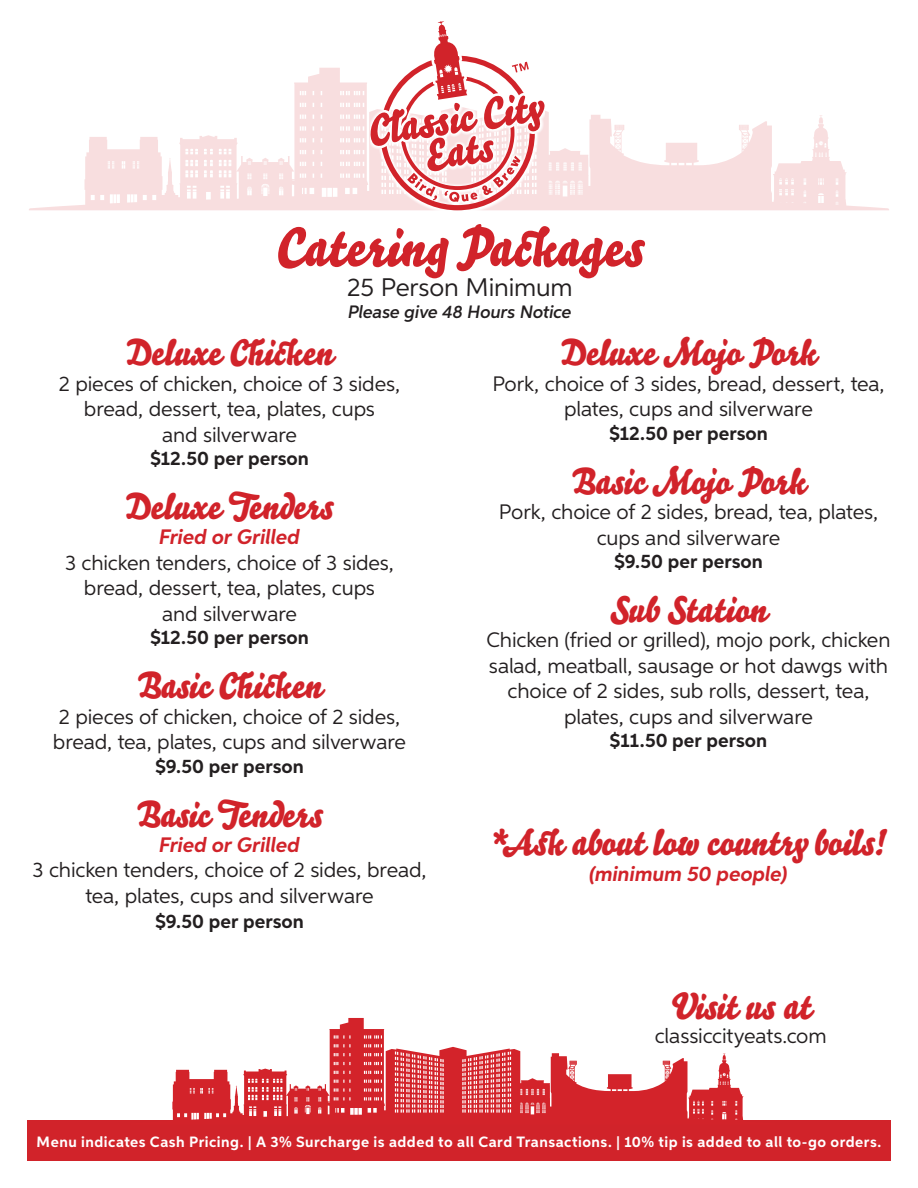
<style>
.page{position:relative;width:918px;height:1188px;background:#fff}
.page>*{position:absolute;margin:0;border:0;box-sizing:border-box;transform-origin:0 0}
.t1{font:54px "Bello Script Pro";letter-spacing:.005em;color:#d1232a}
.t2{font:36px "Bello Script Pro";letter-spacing:.005em;color:#d1232a}
.t3{font:25.5px "Neutro";letter-spacing:-.005em;color:#231f20}
.t4{font:21px/25.5px "Neutro";letter-spacing:-.01em;color:#231f20;text-align:center}
.t5{font:italic 700 21px "Neutro";color:#d1232a}
.t6{font:700 19.5px "Neutro";letter-spacing:.005em;color:#231f20}
.t7{font:italic 600 18px "Neutro";letter-spacing:-.005em;color:#231f20}
.t8{font:700 15px "Neutro";letter-spacing:.03em;color:#fff}
</style>
<div class="page">
<svg style="left:29px;top:68px;width:860px;height:142px"></svg>
<div style="left:27px;top:1120px;width:864px;height:41px;background:#d1232a"></div>
<svg style="left:371px;top:21px;width:174px;height:189px"></svg>
<svg style="left:172px;top:1018px;width:572px;height:102px"></svg>
<h1 class="t1" style="left:276px;top:205px;width:370px">Catering Packages</h1>
<p class="t3" style="left:347px;top:272px;width:227px">25 Person Minimum</p>
<p class="t7" style="left:348px;top:301px;width:225px">Please give 48 Hours Notice</p>
<h2 class="t2" style="left:126px;top:324px;width:208px">Deluxe Chicken</h2>
<p class="t4" style="left:59px;top:370px;width:343px">2 pieces of chicken, choice of 3 sides, bread, dessert, tea, plates, cups<br>and silverware</p>
<p class="t6" style="left:150px;top:446px;width:160px">$12.50 per person</p>
<h2 class="t2" style="left:126px;top:478px;width:209px">Deluxe Tenders</h2>
<p class="t5" style="left:159px;top:524px;width:142px">Fried or Grilled</p>
<p class="t4" style="left:65px;top:549px;width:330px">3 chicken tenders, choice of 3 sides, bread, dessert, tea, plates, cups and silverware</p>
<p class="t6" style="left:150px;top:626px;width:160px">$12.50 per person</p>
<h2 class="t2" style="left:137px;top:657px;width:186px">Basic Chicken</h2>
<p class="t4" style="left:53px;top:703px;width:355px;text-align:left">2 pieces of chicken, choice of 2 sides, bread, tea, plates, cups and silverware</p>
<p class="t6" style="left:155px;top:754px;width:150px">$9.50 per person</p>
<h2 class="t2" style="left:136px;top:786px;width:188px">Basic Tenders</h2>
<p class="t5" style="left:159px;top:832px;width:142px">Fried or Grilled</p>
<p class="t4" style="left:33px;top:857px;width:395px">3 chicken tenders, choice of 2 sides, bread, tea, plates, cups and silverware</p>
<p class="t6" style="left:155px;top:910px;width:150px">$9.50 per person</p>
<h2 class="t2" style="left:561px;top:324px;width:257px">Deluxe Mojo Pork</h2>
<p class="t4" style="left:492px;top:370px;width:394px">Pork, choice of 3 sides, bread, dessert, tea, plates, cups and silverware</p>
<p class="t6" style="left:609px;top:421px;width:160px">$12.50 per person</p>
<h2 class="t2" style="left:572px;top:453px;width:235px">Basic Mojo Pork</h2>
<p class="t4" style="left:499px;top:499px;width:381px">Pork, choice of 2 sides, bread, tea, plates, cups and silverware</p>
<p class="t6" style="left:614px;top:549px;width:150px">$9.50 per person</p>
<h2 class="t2" style="left:610px;top:581px;width:158px">Sub Station</h2>
<p class="t4" style="left:487px;top:627px;width:405px">Chicken (fried or grilled), mojo pork, chicken salad, meatball, sausage or hot dawgs with choice of 2 sides, sub rolls, dessert, tea, plates, cups and silverware</p>
<p class="t6" style="left:610px;top:729px;width:159px">$11.50 per person</p>
<h2 class="t2" style="left:488px;top:815px;width:402px">*Ask about low country boils!</h2>
<p class="t5" style="left:589px;top:860px;width:200px">(minimum 50 people)</p>
<h2 class="t2" style="left:670px;top:978px;width:142px">Visit us at</h2>
<p class="t4" style="left:655px;top:1022px;width:173px">classiccityeats.com</p>
<p class="t8" style="left:37px;top:1132px;width:846px">Menu indicates Cash Pricing. | A 3% Surcharge is added to all Card Transactions. | 10% tip is added to all to-go orders.</p>
</div>
